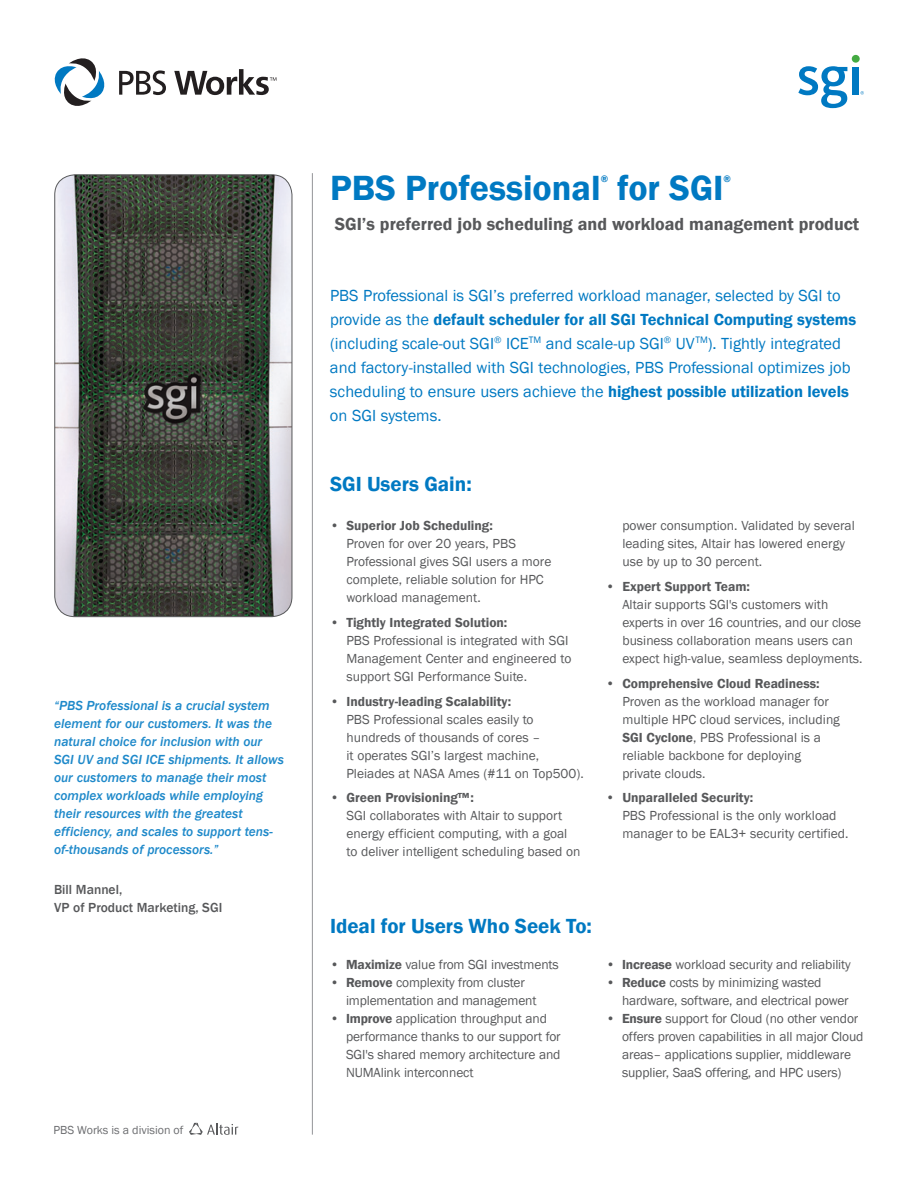
<style>
.page{position:relative;width:918px;height:1188px;background:#fff}
.page>*{position:absolute;margin:0;border:0;box-sizing:border-box;transform-origin:0 0}
.t1{font:600 36px "Franklin Gothic";color:#0079c2}
.t2{font:600 21px "Franklin Gothic";color:#0079c2}
.t3{font:600 18px "Franklin Gothic";color:#57585a}
.t4{font:16.5px/24px "Franklin Gothic";color:#0079c2}
.t5{font:13.5px/18px "Franklin Gothic";color:#57585a}
.t6{font:italic 500 13.5px/18px "Franklin Gothic";color:#1e89ca}
.t7{font:600 13.5px "Franklin Gothic";color:#57585a}
.t8{font:500 13.5px/18px "Franklin Gothic";color:#57585a}
.t9{font:12px "Franklin Gothic";color:#6c6d70}
.t10{font:600 9.6px "Franklin Gothic";color:#0079c2}
.s1{font-weight:600}
</style>
<div class="page">
<svg style="left:119px;top:70px;width:47px;height:25px"></svg>
<svg style="left:174px;top:69px;width:102px;height:26px"></svg>
<svg style="left:54px;top:58px;width:51px;height:48px"></svg>
<svg style="left:189px;top:1123px;width:49px;height:12px"></svg>
<hr style="left:312px;top:173px;width:1px;height:962px;background:#939598">
<svg style="left:798px;top:66px;width:49px;height:42px"></svg>
<div style="left:853px;top:67px;width:6px;height:28px;background:#0079c2"></div>
<div style="left:852px;top:55px;width:8px;height:8px;background:#44aa42;border-radius:50%"></div>
<svg style="left:861px;top:91px;width:3px;height:4px"></svg>
<img style="left:55px;top:175px;width:237px;height:442px">
<div style="left:55px;top:175px;width:237px;height:442px;border:1px solid #57585a;border-radius:20px"></div>
<p class="t6" style="left:54px;top:697px;width:231px">“PBS Professional is a crucial system element for our customers. It was the natural choice for inclusion with our SGI UV and SGI ICE shipments. It allows our customers to manage their most complex workloads while employing their resources with the greatest efficiency, and scales to support tens&shy;of-thousands of processors.”</p>
<p class="t8" style="left:54px;top:881px;width:170px">Bill Mannel,<br>VP of Product Marketing, SGI</p>
<p class="t9" style="left:54px;top:1123px;width:131px">PBS Works is a division of</p>
<h1 class="t1" style="left:330px;top:166px;width:272px">PBS Professional</h1>
<p class="t10" style="left:601px;top:173px;width:9px">®</p>
<h1 class="t1" style="left:617px;top:166px;width:108px">for SGI</h1>
<p class="t10" style="left:724px;top:173px;width:9px">®</p>
<h3 class="t3" style="left:335px;top:213px;width:526px">SGI’s preferred job scheduling and workload management product</h3>
<p class="t4" style="left:330px;top:283px;width:528px">PBS Professional is SGI’s preferred workload manager, selected by SGI to provide as the <span class="s1">default scheduler for all SGI Technical Computing systems </span>(including scale-out SGI<sup>®</sup> ICE<sup>TM</sup> and scale-up SGI<sup>®</sup> UV<sup>TM</sup>). Tightly integrated and factory-installed with SGI technologies, PBS Professional optimizes job scheduling to ensure users achieve the <span class="s1">highest possible utilization levels </span>on SGI systems.</p>
<h2 class="t2" style="left:330px;top:471px;width:143px">SGI Users Gain:</h2>
<p class="t7" style="left:330px;top:517px;width:164px">• Superior Job Scheduling:</p>
<p class="t5" style="left:346px;top:535px;width:206px">Proven for over 20 years, PBS<br>Professional gives SGI users a more complete, reliable solution for HPC workload management.</p>
<p class="t7" style="left:330px;top:614px;width:179px">• Tightly Integrated Solution:</p>
<p class="t5" style="left:346px;top:632px;width:226px">PBS Professional is integrated with SGI<br>Management Center and engineered to support SGI Performance Suite.</p>
<p class="t7" style="left:330px;top:693px;width:183px">• Industry-leading Scalability:</p>
<p class="t5" style="left:346px;top:710px;width:239px">PBS Professional scales easily to hundreds of thousands of cores –<br>it operates SGI’s largest machine, Pleiades at NASA Ames (#11 on Top500).</p>
<p class="t7" style="left:330px;top:790px;width:145px">• Green Provisioning™:</p>
<p class="t5" style="left:346px;top:807px;width:236px">SGI collaborates with Altair to support energy efficient computing, with a goal to deliver intelligent scheduling based on</p>
<p class="t5" style="left:622px;top:517px;width:234px">power consumption. Validated by several leading sites, Altair has lowered energy use by up to 30 percent.</p>
<p class="t7" style="left:606px;top:578px;width:146px">• Expert Support Team:</p>
<p class="t5" style="left:622px;top:596px;width:242px">Altair supports SGI's customers with experts in over 16 countries, and our close business collaboration means users can expect high-value, seamless deployments.</p>
<p class="t7" style="left:606px;top:675px;width:215px">• Comprehensive Cloud Readiness:</p>
<p class="t5" style="left:622px;top:692px;width:219px">Proven as the workload manager for multiple HPC cloud services, including<br><span class="s1">SGI Cyclone</span>, PBS Professional is a reliable backbone for deploying private clouds.</p>
<p class="t7" style="left:606px;top:789px;width:149px">• Unparalleled Security:</p>
<p class="t5" style="left:622px;top:807px;width:228px">PBS Professional is the only workload manager to be EAL3+ security certified.</p>
<h2 class="t2" style="left:330px;top:913px;width:263px">Ideal for Users Who Seek To:</h2>
<p class="t5" style="left:330px;top:956px;width:230px">• <span class="s1">Maximize</span> value from SGI investments</p>
<p class="t5" style="left:346px;top:974px;width:192px;text-indent:-16px">• <span class="s1">Remove</span> complexity from cluster implementation and management</p>
<p class="t5" style="left:346px;top:1010px;width:216px;text-indent:-16px">• <span class="s1">Improve</span> application throughput and performance thanks to our support for SGI's shared memory architecture and NUMAlink interconnect</p>
<p class="t5" style="left:606px;top:956px;width:246px">• <span class="s1">Increase</span> workload security and reliability</p>
<p class="t5" style="left:622px;top:974px;width:228px;text-indent:-16px">• <span class="s1">Reduce</span> costs by minimizing wasted hardware, software, and electrical power</p>
<p class="t5" style="left:622px;top:1010px;width:243px;text-indent:-16px">• <span class="s1">Ensure</span> support for Cloud (no other vendor offers proven capabilities in all major Cloud areas– applications supplier, middleware supplier, SaaS offering, and HPC users)</p>
</div>
